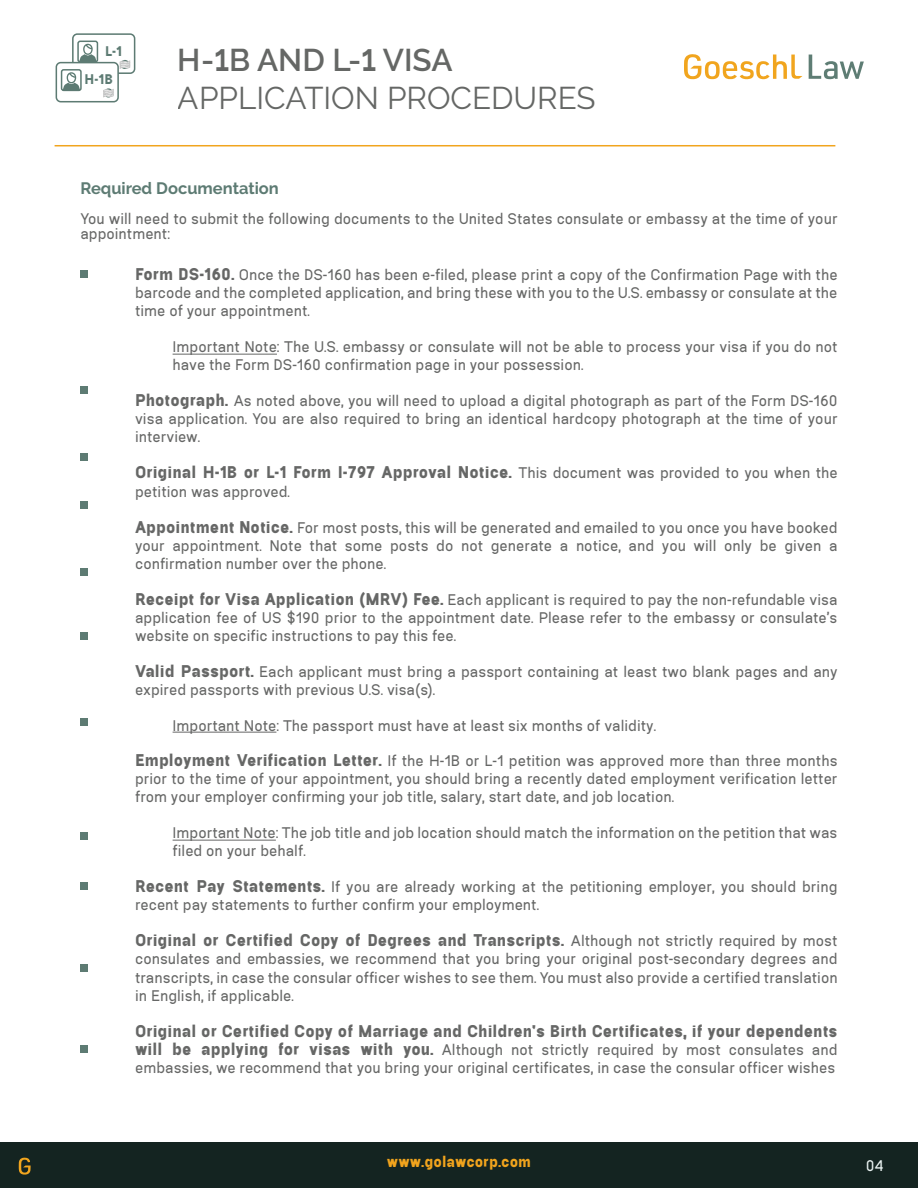
<style>
.page{position:relative;width:918px;height:1188px;background:#fff}
.page>*{position:absolute;margin:0;border:0;box-sizing:border-box;transform-origin:0 0}
.t1{font:31.35px/37.7px "Raleway";color:#656765}
.t2{font:16.5px/18px "Aftetir";color:#666766}
.t3{font:700 16.5px "Raleway";color:#5d7b73}
.t4{font:16.5px "Aftetir";color:#ebf4f3}
.t5{font:700 15px "Aftetir";color:#f1a41d}
.t6{font:700 13.65px "Aftetir";color:#5d7b73}
.t7{font:12.6px "Impact";color:#fff;scale:1.64 1}
.s1{font-weight:600}
.s2{font-weight:600;font-size:38.25px}
.s3{font-weight:700}
</style>
<div class="page">
<div style="left:0;top:1142px;width:918px;height:46px;background:#142421"></div>
<svg style="left:19px;top:1158px;width:12px;height:17px"></svg>
<hr style="left:55px;top:145px;width:780px;height:1px;background:#f1a51e">
<hr style="left:173px;top:354px;width:104px;height:1px;background:#666766">
<hr style="left:173px;top:732px;width:103px;height:1px;background:#666766">
<hr style="left:173px;top:840px;width:103px;height:1px;background:#666766">
<div style="left:80px;top:270px;width:8px;height:8px;background:#5d7b73"></div>
<div style="left:80px;top:386px;width:8px;height:7px;background:#5d7b73"></div>
<div style="left:80px;top:453px;width:8px;height:8px;background:#5d7b73"></div>
<div style="left:80px;top:501px;width:8px;height:8px;background:#5d7b73"></div>
<div style="left:80px;top:568px;width:8px;height:8px;background:#5d7b73"></div>
<div style="left:80px;top:633px;width:8px;height:7px;background:#5d7b73"></div>
<div style="left:80px;top:719px;width:8px;height:7px;background:#5d7b73"></div>
<div style="left:80px;top:882px;width:8px;height:8px;background:#5d7b73"></div>
<div style="left:80px;top:965px;width:8px;height:7px;background:#5d7b73"></div>
<div style="left:80px;top:1046px;width:8px;height:7px;background:#5d7b73"></div>
<div style="left:80px;top:832px;width:8px;height:7px;background:#5d7b73"></div>
<div style="left:72px;top:33px;width:63px;height:41px;border:2px solid #5d7b73;border-radius:4px"></div>
<svg style="left:80px;top:44px;width:15px;height:16px"></svg>
<div style="left:77px;top:41px;width:21px;height:22px;border:2px solid #5d7b73;border-radius:2px"></div>
<div style="left:120px;top:60px;width:10px;height:9px;border:2px solid #5d7b73;border-radius:50%"></div>
<svg style="left:120px;top:61px;width:10px;height:8px"></svg>
<div style="left:56px;top:63px;width:62px;height:39px;background:#fff;border-radius:4px"></div>
<div style="left:56px;top:62px;width:63px;height:40px;border:2px solid #5d7b73;border-radius:4px"></div>
<svg style="left:64px;top:72px;width:15px;height:16px"></svg>
<div style="left:61px;top:69px;width:21px;height:22px;border:2px solid #5d7b73;border-radius:2px"></div>
<div style="left:104px;top:88px;width:9px;height:10px;border:2px solid #5d7b73;border-radius:50%"></div>
<svg style="left:103px;top:89px;width:11px;height:8px"></svg>
<svg style="left:684px;top:54px;width:119px;height:26px"></svg>
<svg style="left:809px;top:55px;width:55px;height:24px"></svg>
<p class="t6" style="left:105px;top:43px;width:19px">L-1</p>
<p class="t7" style="left:120px;top:55px;width:8px">~~~</p>
<p class="t6" style="left:85px;top:71px;width:30px">H-1B</p>
<p class="t7" style="left:103px;top:84px;width:8px">~~~</p>
<h1 class="t1" style="left:178px;top:41px;width:419px"><span class="s1">H-</span><span class="s2">1</span><span class="s1">B AND L-</span><span class="s2">1</span> <span class="s1">VISA<br></span>APPLICATION PROCEDURES</h1>
<p class="t3" style="left:80px;top:179px;width:200px">Required Documentation</p>
<p class="t2" style="left:80px;top:211px;width:759px;line-height:15px">You will need to submit the following documents to the United States consulate or embassy at the time of your appointment:</p>
<p class="t2" style="left:135px;top:266px;width:704px;text-align:justify"><span class="s3">Form DS-160.</span> Once the DS-160 has been e-filed, please print a copy of the Confirmation Page with the barcode and the completed application, and bring these with you to the U.S. embassy or consulate at the time of your appointment.</p>
<p class="t2" style="left:173px;top:338px;width:666px">Important Note: The U.S. embassy or consulate will not be able to process your visa if you do not have the Form DS-160 confirmation page in your possession.</p>
<p class="t2" style="left:135px;top:392px;width:704px;text-align:justify"><span class="s3">Photograph.</span> As noted above, you will need to upload a digital photograph as part of the Form DS-160 visa application. You are also required to bring an identical hardcopy photograph at the time of your interview.</p>
<p class="t2" style="left:135px;top:464px;width:704px"><span class="s3">Original H-1B or L-1 Form I-797 Approval Notice.</span> This document was provided to you when the petition was approved.</p>
<p class="t2" style="left:135px;top:518px;width:704px;text-align:justify"><span class="s3">Appointment Notice.</span> For most posts, this will be generated and emailed to you once you have booked your appointment. Note that some posts do not generate a notice, and you will only be given a confirmation number over the phone.</p>
<p class="t2" style="left:135px;top:590px;width:704px;text-align:justify"><span class="s3">Receipt for Visa Application (MRV) Fee.</span> Each applicant is required to pay the non-refundable visa application fee of US $190 prior to the appointment date. Please refer to the embassy or consulate’s website on specific instructions to pay this fee.</p>
<p class="t2" style="left:135px;top:662px;width:704px"><span class="s3">Valid Passport.</span> Each applicant must bring a passport containing at least two blank pages and any expired passports with previous U.S. visa(s).</p>
<p class="t2" style="left:135px;top:707px;width:704px;line-height:36px;text-indent:38px">Important Note: The passport must have at least six months of validity.<br><span class="s3">Employment Verification Letter.</span> If the H-1B or L-1 petition was approved more than three months</p>
<p class="t2" style="left:135px;top:770px;width:704px">prior to the time of your appointment, you should bring a recently dated employment verification letter from your employer confirming your job title, salary, start date, and job location.</p>
<p class="t2" style="left:173px;top:824px;width:666px">Important Note: The job title and job location should match the information on the petition that was filed on your behalf.</p>
<p class="t2" style="left:135px;top:878px;width:704px"><span class="s3">Recent Pay Statements.</span> If you are already working at the petitioning employer, you should bring recent pay statements to further confirm your employment.</p>
<p class="t2" style="left:135px;top:932px;width:704px;text-align:justify"><span class="s3">Original or Certified Copy of Degrees and Transcripts.</span> Although not strictly required by most consulates and embassies, we recommend that you bring your original post-secondary degrees and transcripts, in case the consular officer wishes to see them. You must also provide a certified translation in English, if applicable.</p>
<p class="t2" style="left:135px;top:1022px;width:704px;text-align:justify"><span class="s3">Original or Certified Copy of Marriage and Children’s Birth Certificates, if your dependents will be applying for visas with you.</span> Although not strictly required by most consulates and embassies, we recommend that you bring your original certificates, in case the consular officer wishes</p>
<p class="t5" style="left:387px;top:1152px;width:146px">www.golawcorp.com</p>
<p class="t4" style="left:866px;top:1156px;width:20px">04</p>
</div>
